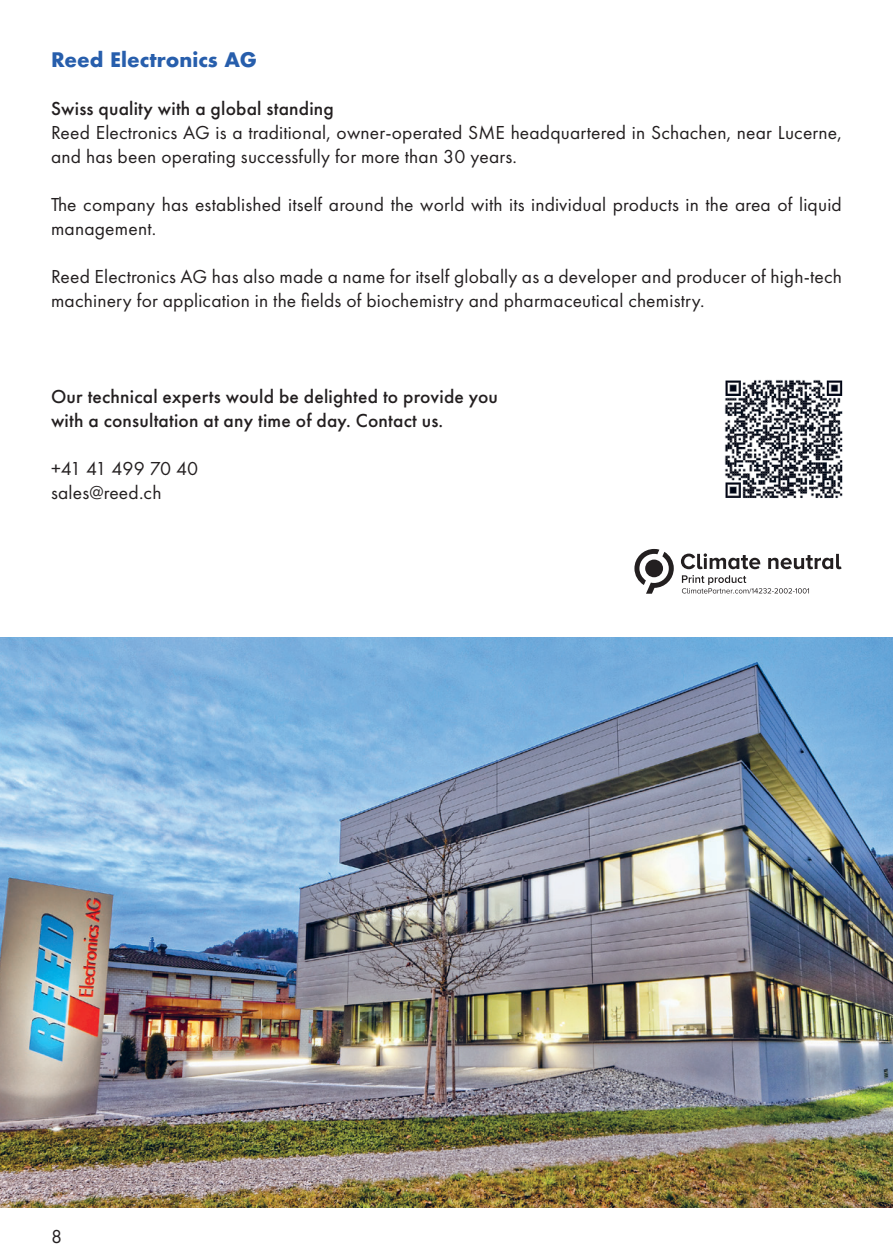
<style>
.page{position:relative;width:893px;height:1259px;background:#fff}
.page>*{position:absolute;margin:0;border:0;box-sizing:border-box;transform-origin:0 0}
.t1{font:19.5px/24px "Futura PT";letter-spacing:.01em;color:#231f20}
.t2{font:500 19.5px/24px "Futura PT";letter-spacing:.01em;color:#231f20}
.t3{font:700 19.5px "Futura";color:#275eac}
</style>
<div class="page">
<img style="left:0;top:638px;width:893px;height:570px">
<img style="left:724px;top:379px;width:119px;height:120px">
<svg style="left:681px;top:553px;width:79px;height:16px"></svg>
<svg style="left:768px;top:554px;width:73px;height:15px"></svg>
<svg style="left:634px;top:549px;width:40px;height:45px"></svg>
<svg style="left:682px;top:575px;width:127px;height:18px"></svg>
<p class="t3" style="left:51px;top:50px;width:207px">Reed Electronics AG</p>
<p class="t2" style="left:51px;top:98px;width:284px">Swiss quality with a global standing</p>
<p class="t1" style="left:51px;top:121px;width:792px">Reed Electronics AG is a traditional, owner-operated SME headquartered in Schachen, near Lucerne, and has been operating successfully for more than 30 years.</p>
<p class="t1" style="left:51px;top:193px;width:792px">The company has established itself around the world with its individual products in the area of liquid management.</p>
<p class="t1" style="left:51px;top:265px;width:792px">Reed Electronics AG has also made a name for itself globally as a developer and producer of high-tech machinery for application in the fields of biochemistry and pharmaceutical chemistry.</p>
<p class="t2" style="left:51px;top:386px;width:448px">Our technical experts would be delighted to provide you with a consultation at any time of day. Contact us.</p>
<p class="t1" style="left:51px;top:457px;width:149px">+41 41 499 70 40 sales@reed.ch</p>
<p class="t1" style="left:51px;top:1225px;width:13px">8</p>
</div>
